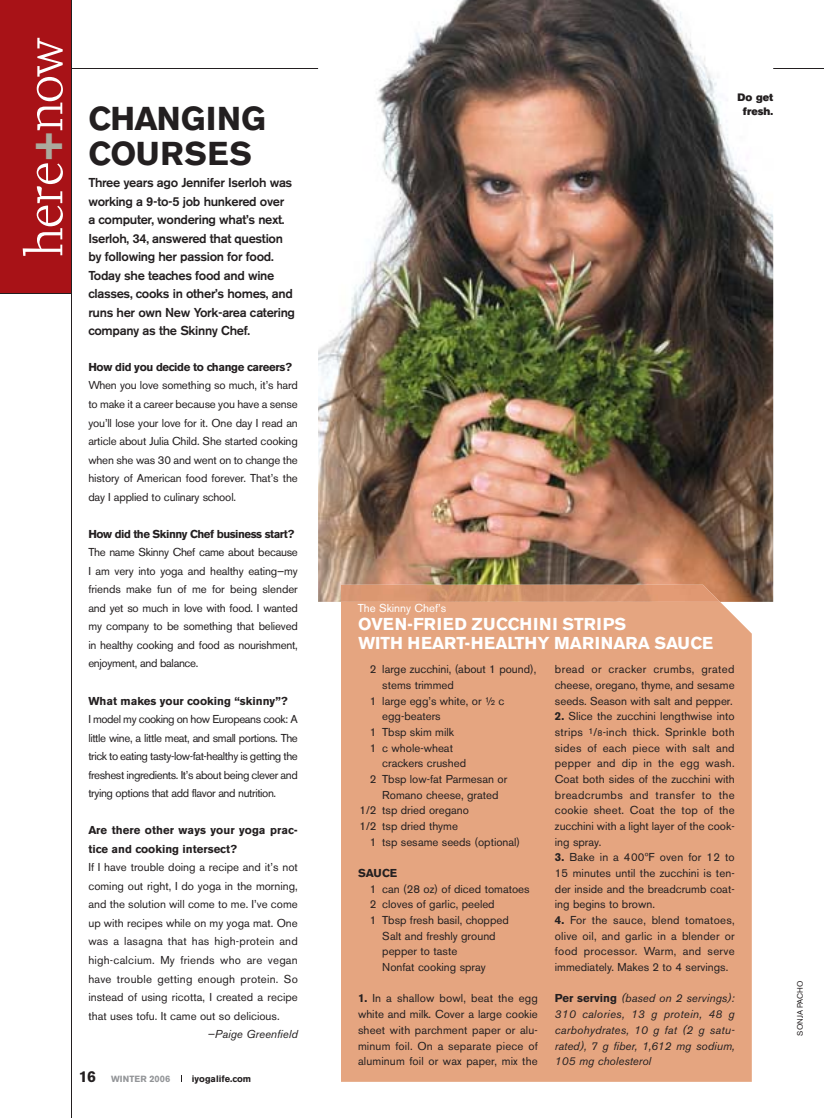
<style>
.page{position:relative;width:824px;height:1118px;background:#fff}
.page>*{position:absolute;margin:0;border:0;box-sizing:border-box;transform-origin:0 0}
.t1{font:53.4px "MHM Prensa";letter-spacing:-.04em;color:#fff}
.t2{font:700 32.85px/34.2px "Akzidenz Grotesk BE";color:#231f20}
.t3{font:700 17.1px/18.6px "Akzidenz Grotesk BE";color:#fff}
.t4{font:500 12.9px/18.6px "Akzidenz Grotesk BE";letter-spacing:-.025em;color:#231f20}
.t5{font:11.4px/18.6px "Akzidenz Grotesk BE";color:#231f20;text-align:justify}
.t6{font:italic 11.4px/15.8px "Akzidenz Grotesk BE";color:#231f20;text-align:justify}
.t7{font:700 11.4px/18.6px "Akzidenz Grotesk BE";color:#231f20}
.t8{font:700 11.4px "Akzidenz Grotesk BE";letter-spacing:-.04em;color:#231f20}
.t9{font:700 11.4px "Akzidenz Grotesk BE";letter-spacing:-.03em;color:#231f20}
.t10{font:11.4px "Akzidenz Grotesk BE";color:#fff}
.t11{font:10.65px/14.2px "Akzidenz Grotesk BE Super";color:#231f20;text-align:center}
.t12{font:700 9.3px "Akzidenz Grotesk BE";color:#231f20}
.t13{font:700 8.85px "Akzidenz Grotesk BE";color:#939598}
.t14{font:7.8px "Akzidenz Grotesk BE";letter-spacing:.01em;color:#231f20}
.s1{font-family:"Akzidenz Grotesk BE";font-weight:700;font-size:44.85px;color:#abaa9d}
.s2{font-size:15.75px;color:#231f20}
.s3{font-size:9.3px}
.s4{font-weight:700}
.s5{font-size:8.55px}
.s6{font-weight:700;font-style:normal}
</style>
<div class="page">
<hr style="left:0;top:69px;width:823px;height:1px;background:#231f20">
<div style="left:0;top:0;width:71px;height:294px;background:#a81217"></div>
<hr style="left:71px;top:0;width:1px;height:1118px;background:#231f20">
<hr style="left:0;top:294px;width:71px;height:1px;background:#231f20">
<img style="left:318px;top:0;width:454px;height:602px">
<div style="left:341px;top:602px;width:410px;height:480px;background:#e5a580"></div>
<img style="left:341px;top:585px;width:378px;height:17px">
<h1 class="t1" style="left:22px;top:257px;width:222px;rotate:-90deg">here<span class="s1">+</span>now</h1>
<h2 class="t2" style="left:88px;top:105px;width:179px">CHANGING<br>COURSES</h2>
<p class="t4" style="left:88px;top:174px;width:208px">Three years ago Jennifer Iserloh was working a 9-to-5 job hunkered over<br>a computer, wondering what’s next.<br>Iserloh, 34, answered that question by following her passion for food.<br>Today she teaches food and wine classes, cooks in other’s homes, and runs her own New York-area catering company as the Skinny Chef.</p>
<p class="t9" style="left:88px;top:363px;width:205px">How did you decide to change careers?</p>
<p class="t5" style="left:88px;top:377px;width:211px">When you love something so much, it’s hard to make it a career because you have a sense you’ll lose your love for it. One day I read an article about Julia Child. She started cooking when she was 30 and went on to change the history of American food forever. That’s the day I applied to culinary school.</p>
<p class="t8" style="left:88px;top:530px;width:207px">How did the Skinny Chef business start?</p>
<p class="t5" style="left:88px;top:544px;width:211px">The name Skinny Chef came about because I am very into yoga and healthy eating—my friends make fun of me for being slender and yet so much in love with food. I wanted my company to be something that believed in healthy cooking and food as nourishment, enjoyment, and balance.</p>
<p class="t7" style="left:88px;top:692px;width:201px">What makes your cooking “skinny”?</p>
<p class="t5" style="left:88px;top:711px;width:211px">I model my cooking on how Europeans cook: A little wine, a little meat, and small portions. The trick to eating tasty-low-fat-healthy is getting the freshest ingredients. It’s about being clever and trying options that add flavor and nutrition.</p>
<p class="t7" style="left:88px;top:822px;width:211px">Are there other ways your yoga prac&shy;tice and cooking intersect?</p>
<p class="t5" style="left:88px;top:859px;width:211px">If I have trouble doing a recipe and it’s not coming out right, I do yoga in the morning, and the solution will come to me. I’ve come up with recipes while on my yoga mat. One was a lasagna that has high-protein and high-calcium. My friends who are vegan have trouble getting enough protein. So instead of using ricotta, I created a recipe that uses tofu. It came out so delicious.</p>
<p class="t6" style="left:207px;top:1027px;width:92px">—Paige Greenfield</p>
<p class="t13" style="left:79px;top:1075px;width:93px"><span class="s2">16</span> WINTER <span class="s3">2006</span></p>
<p class="t12" style="left:192px;top:1075px;width:61px">iyogalife.com</p>
<p class="t11" style="left:737px;top:91px;width:37px">Do get fresh.</p>
<p class="t10" style="left:357px;top:604px;width:90px">The Skinny Chef’s</p>
<h3 class="t3" style="left:358px;top:616px;width:356px">OVEN-FRIED ZUCCHINI STRIPS<br>WITH HEART-HEALTHY MARINARA SAUCE</h3>
<p class="t5" style="left:370px;top:661px;width:168px">2 large zucchini, (about 1 pound),</p>
<p class="t5" style="left:382px;top:677px;width:73px">stems trimmed</p>
<p class="t5" style="left:370px;top:692px;width:136px">1 large egg’s white, or ½ c</p>
<p class="t5" style="left:382px;top:708px;width:60px">egg-beaters</p>
<p class="t5" style="left:370px;top:724px;width:85px">1 Tbsp skim milk</p>
<p class="t5" style="left:370px;top:739px;width:84px">1 c whole-wheat</p>
<p class="t5" style="left:382px;top:755px;width:85px">crackers crushed</p>
<p class="t5" style="left:370px;top:771px;width:139px">2 Tbsp low-fat Parmesan or</p>
<p class="t5" style="left:382px;top:786px;width:118px">Romano cheese, grated</p>
<p class="t5" style="left:359px;top:802px;width:111px">1/2 tsp dried oregano</p>
<p class="t5" style="left:359px;top:818px;width:100px">1/2 tsp dried thyme</p>
<p class="t5" style="left:370px;top:833px;width:152px">1 tsp sesame seeds (optional)</p>
<p class="t7" style="left:358px;top:865px;width:41px">SAUCE</p>
<p class="t5" style="left:370px;top:880px;width:161px">1 can (28 oz) of diced tomatoes</p>
<p class="t5" style="left:370px;top:896px;width:126px">2 cloves of garlic, peeled</p>
<p class="t5" style="left:370px;top:912px;width:140px">1 Tbsp fresh basil, chopped</p>
<p class="t5" style="left:382px;top:927px;width:115px">Salt and freshly ground</p>
<p class="t5" style="left:382px;top:943px;width:76px">pepper to taste</p>
<p class="t5" style="left:382px;top:959px;width:105px">Nonfat cooking spray</p>
<p class="t5" style="left:358px;top:992px;width:181px;line-height:15.8px"><span class="s4">1.</span> In a shallow bowl, beat the egg white and milk. Cover a large cookie sheet with parchment paper or alu&shy;minum foil. On a separate piece of aluminum foil or wax paper, mix the</p>
<p class="t5" style="left:554px;top:662px;width:181px;line-height:15.8px">bread or cracker crumbs, grated cheese, oregano, thyme, and sesame seeds. Season with salt and pepper.</p>
<p class="t5" style="left:554px;top:709px;width:181px;line-height:15.8px"><span class="s4">2.</span> Slice the zucchini lengthwise into strips <sup>1</sup>/<span class="s5">8</span>-inch thick. Sprinkle both sides of each piece with salt and pepper and dip in the egg wash.<br>Coat both sides of the zucchini with breadcrumbs and transfer to the cookie sheet. Coat the top of the zucchini with a light layer of the cook&shy;ing spray.</p>
<p class="t5" style="left:554px;top:850px;width:181px;line-height:15.8px"><span class="s4">3.</span> Bake in a 400ºF oven for 12 to 15 minutes until the zucchini is ten&shy;der inside and the breadcrumb coat&shy;ing begins to brown.</p>
<p class="t5" style="left:554px;top:913px;width:181px;line-height:15.8px"><span class="s4">4.</span> For the sauce, blend tomatoes, olive oil, and garlic in a blender or food processor. Warm, and serve immediately. Makes 2 to 4 servings.</p>
<p class="t6" style="left:554px;top:992px;width:181px"><span class="s6">Per serving</span> (based on 2 servings):<br>310 calories, 13 g protein, 48 g carbohydrates, 10 g fat (2 g satu&shy;rated), 7 g fiber, 1,612 mg sodium, 105 mg cholesterol</p>
<p class="t14" style="left:797px;top:1035px;width:57px;rotate:-90deg">SONJA PACHO</p>
</div>
